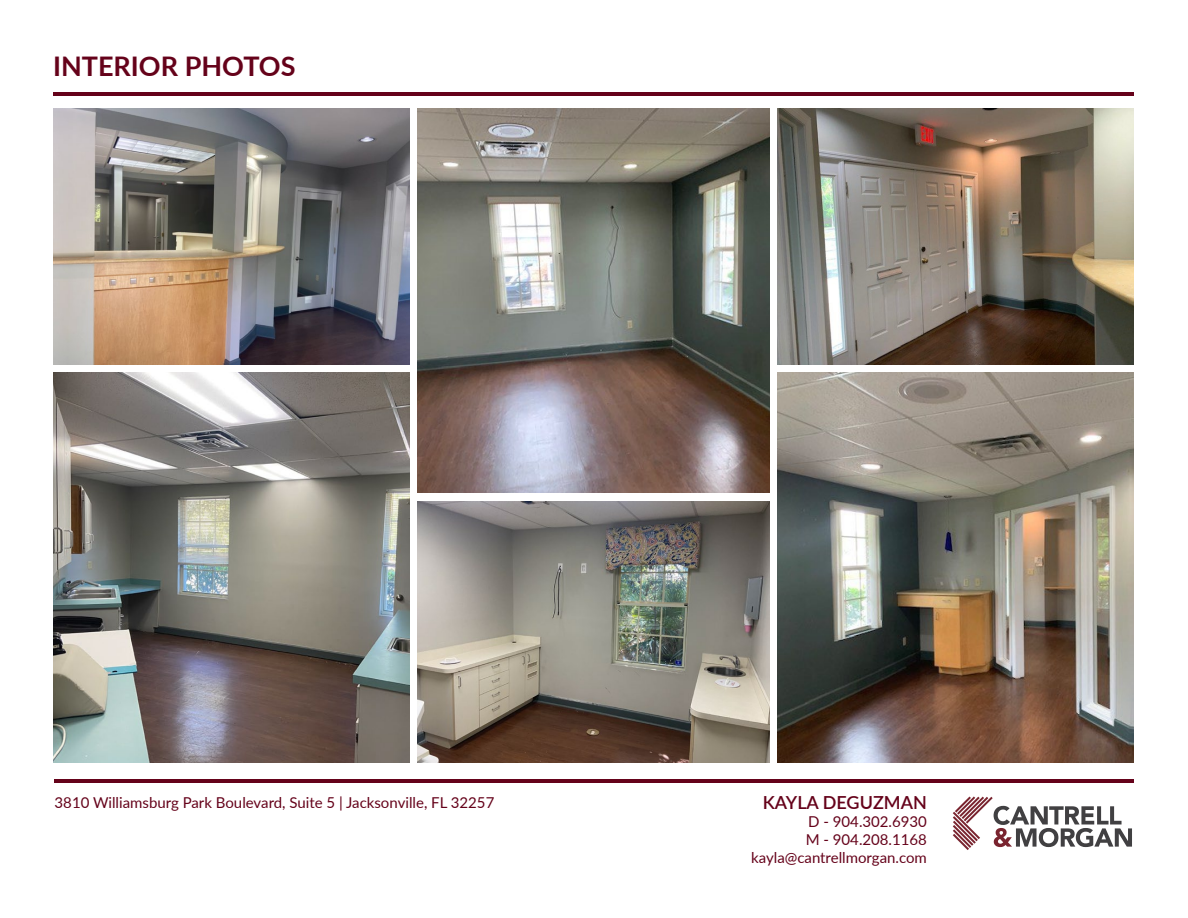
<style>
.page{position:relative;width:1188px;height:918px;background:#fff}
.page>*{position:absolute;margin:0;border:0;box-sizing:border-box;transform-origin:0 0}
.t1{font:700 27px "Lato";color:#65021a}
.t2{font:600 18px "Lato";color:#65021a}
.t3{font:15px/18px "Lato";color:#65021a;text-align:right}
</style>
<div class="page">
<hr style="left:53px;top:92px;width:1081px;height:4px;background:#65021a">
<hr style="left:54px;top:779px;width:1080px;height:3px;background:#65021a">
<svg style="left:953px;top:796px;width:179px;height:54px"></svg>
<img style="left:53px;top:108px;width:356px;height:257px">
<img style="left:53px;top:372px;width:356px;height:391px">
<img style="left:778px;top:108px;width:356px;height:257px">
<img style="left:418px;top:108px;width:351px;height:384px">
<img style="left:778px;top:372px;width:356px;height:391px">
<img style="left:418px;top:502px;width:351px;height:261px">
<h1 class="t1" style="left:53px;top:47px;width:244px">INTERIOR PHOTOS</h1>
<p class="t3" style="left:55px;top:792px;width:441px">3810 Williamsburg Park Boulevard, Suite 5 | Jacksonville, FL 32257</p>
<p class="t2" style="left:763px;top:790px;width:166px">KAYLA DEGUZMAN</p>
<p class="t3" style="left:751px;top:812px;width:177px">D - 904.302.6930<br>M - 904.208.1168 kayla@cantrellmorgan.com</p>
</div>
